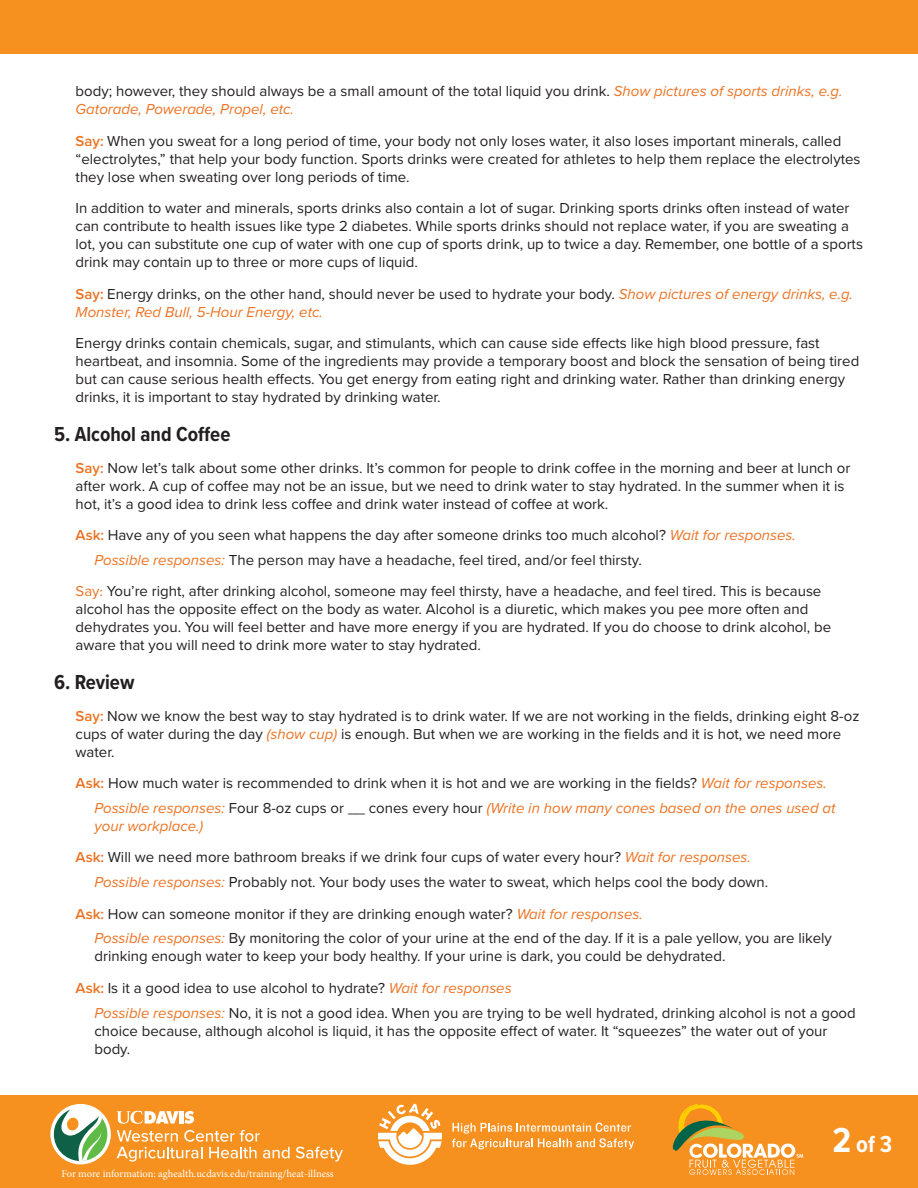
<style>
.page{position:relative;width:918px;height:1188px;background:#fff}
.page>*{position:absolute;margin:0;border:0;box-sizing:border-box;transform-origin:0 0}
.t1{font:700 24px "Proxima Nova Cond";color:#fff}
.t2{font:700 21px "Proxima Nova Cond";color:#231f20}
.Copy{font:15px/18px "Proxima Nova";color:#231f20}
.Possible_responses_p{font:15px/18px "Proxima Nova";color:#231f20}
.Ask_line{font:15px "Proxima Nova";color:#231f20}
.Copy-2{font:italic 15px/18px "Proxima Nova";color:#ec7323}
.Possible_responses_p-2{font:italic 15px/18px "Proxima Nova";color:#ec7323}
.URL{font:10.5px "Minion Pro";color:#fff}
.s1{font-style:italic;color:#ec7323}
.s2{font-weight:600;color:#ec7323}
.s3{font-weight:600;font-style:normal}
.s4{font-style:normal;color:#231f20}
.s5{color:#ec7323}
.s6{font-family:"Minion Pro";color:#ec7323}
.s7{font-size:36px}
</style>
<div class="page">
<div style="left:0;top:1095px;width:918px;height:93px;background:#f69120"></div>
<div style="left:0;top:0;width:918px;height:54px;background:#f69120"></div>
<svg style="left:185px;top:1111px;width:9px;height:13px"></svg>
<div style="left:179px;top:1111px;width:5px;height:13px;background:#fff"></div>
<svg style="left:116px;top:1111px;width:63px;height:13px"></svg>
<svg style="left:117px;top:1130px;width:173px;height:32px"></svg>
<svg style="left:296px;top:1147px;width:47px;height:15px"></svg>
<svg style="left:50px;top:1104px;width:61px;height:60px"></svg>
<svg style="left:54px;top:1110px;width:53px;height:51px"></svg>
<svg style="left:378px;top:1104px;width:64px;height:61px"></svg>
<svg style="left:452px;top:1123px;width:182px;height:26px"></svg>
<svg style="left:672px;top:1104px;width:131px;height:71px"></svg>
<p class="Copy" style="left:76px;top:82px;width:768px">body; however, they should always be a small amount of the total liquid you drink. <span class="s1">Show pictures of sports drinks, e.g.<br>Gatorade, Powerade, Propel, etc.</span></p>
<p class="Copy" style="left:76px;top:131px;width:786px"><span class="s2">Say:</span> When you sweat for a long period of time, your body not only loses water, it also loses important minerals, called “electrolytes,” that help your body function. Sports drinks were created for athletes to help them replace the electrolytes they lose when sweating over long periods of time.</p>
<p class="Copy" style="left:76px;top:199px;width:789px">In addition to water and minerals, sports drinks also contain a lot of sugar. Drinking sports drinks often instead of water can contribute to health issues like type 2 diabetes. While sports drinks should not replace water, if you are sweating a lot, you can substitute one cup of water with one cup of sports drink, up to twice a day. Remember, one bottle of a sports drink may contain up to three or more cups of liquid.</p>
<p class="Copy-2" style="left:76px;top:284px;width:779px"><span class="s3">Say:</span> <span class="s4">Energy drinks, on the other hand, should never be used to hydrate your body.</span> Show pictures of energy drinks, e.g.<br>Monster, Red Bull, 5-Hour Energy, etc.</p>
<p class="Copy" style="left:76px;top:334px;width:785px">Energy drinks contain chemicals, sugar, and stimulants, which can cause side effects like high blood pressure, fast heartbeat, and insomnia. Some of the ingredients may provide a temporary boost and block the sensation of being tired but can cause serious health effects. You get energy from eating right and drinking water. Rather than drinking energy drinks, it is important to stay hydrated by drinking water.</p>
<p class="t2" style="left:54px;top:419px;width:178px">5. Alcohol and Coffee</p>
<p class="Copy" style="left:76px;top:458px;width:776px"><span class="s2">Say:</span> Now let’s talk about some other drinks. It’s common for people to drink coffee in the morning and beer at lunch or after work. A cup of coffee may not be an issue, but we need to drink water to stay hydrated. In the summer when it is hot, it’s a good idea to drink less coffee and drink water instead of coffee at work.</p>
<p class="Ask_line" style="left:76px;top:524px;width:722px"><span class="s2">Ask:</span> Have any of you seen what happens the day after someone drinks too much alcohol? <span class="s1">Wait for responses.</span></p>
<p class="Possible_responses_p" style="left:94px;top:550px;width:549px"><span class="s1">Possible responses:</span> The person may have a headache, feel tired, and/or feel thirsty.</p>
<p class="Copy" style="left:76px;top:582px;width:757px"><span class="s5">Say</span><span class="s6">:</span> You’re right, after drinking alcohol, someone may feel thirsty, have a headache, and feel tired. This is because alcohol has the opposite effect on the body as water. Alcohol is a diuretic, which makes you pee more often and dehydrates you. You will feel better and have more energy if you are hydrated. If you do choose to drink alcohol, be aware that you will need to drink more water to stay hydrated.</p>
<p class="t2" style="left:54px;top:667px;width:82px">6. Review</p>
<p class="Copy" style="left:76px;top:706px;width:785px"><span class="s2">Say:</span> Now we know the best way to stay hydrated is to drink water. If we are not working in the fields, drinking eight 8-oz cups of water during the day <span class="s1">(show cup)</span> is enough. But when we are working in the fields and it is hot, we need more water.</p>
<p class="Ask_line" style="left:76px;top:772px;width:753px"><span class="s2">Ask:</span> How much water is recommended to drink when it is hot and we are working in the fields? <span class="s1">Wait for responses.</span></p>
<p class="Possible_responses_p-2" style="left:94px;top:798px;width:743px">Possible responses: <span class="s4">Four 8-oz cups or __ cones every hour</span> (Write in how many cones based on the ones used at your workplace.)</p>
<p class="Ask_line" style="left:76px;top:846px;width:677px"><span class="s2">Ask:</span> Will we need more bathroom breaks if we drink four cups of water every hour? <span class="s1">Wait for responses.</span></p>
<p class="Possible_responses_p" style="left:94px;top:872px;width:675px"><span class="s1">Possible responses:</span> Probably not. Your body uses the water to sweat, which helps cool the body down.</p>
<p class="Ask_line" style="left:76px;top:902px;width:569px"><span class="s2">Ask:</span> How can someone monitor if they are drinking enough water? <span class="s1">Wait for responses.</span></p>
<p class="Possible_responses_p" style="left:94px;top:929px;width:739px"><span class="s1">Possible responses:</span> By monitoring the color of your urine at the end of the day. If it is a pale yellow, you are likely drinking enough water to keep your body healthy. If your urine is dark, you could be dehydrated.</p>
<p class="Ask_line" style="left:76px;top:977px;width:438px"><span class="s2">Ask:</span> Is it a good idea to use alcohol to hydrate? <span class="s1">Wait for responses</span></p>
<p class="Possible_responses_p" style="left:94px;top:1003px;width:763px"><span class="s1">Possible responses:</span> No, it is not a good idea. When you are trying to be well hydrated, drinking alcohol is not a good choice because, although alcohol is liquid, it has the opposite effect of water. It “squeezes” the water out of your body.</p>
<p class="URL" style="left:61px;top:1167px;width:274px">For more information: aghealth.ucdavis.edu/training/heat-illness</p>
<p class="t1" style="left:832px;top:1127px;width:61px"><span class="s7">2</span> of 3</p>
</div>
